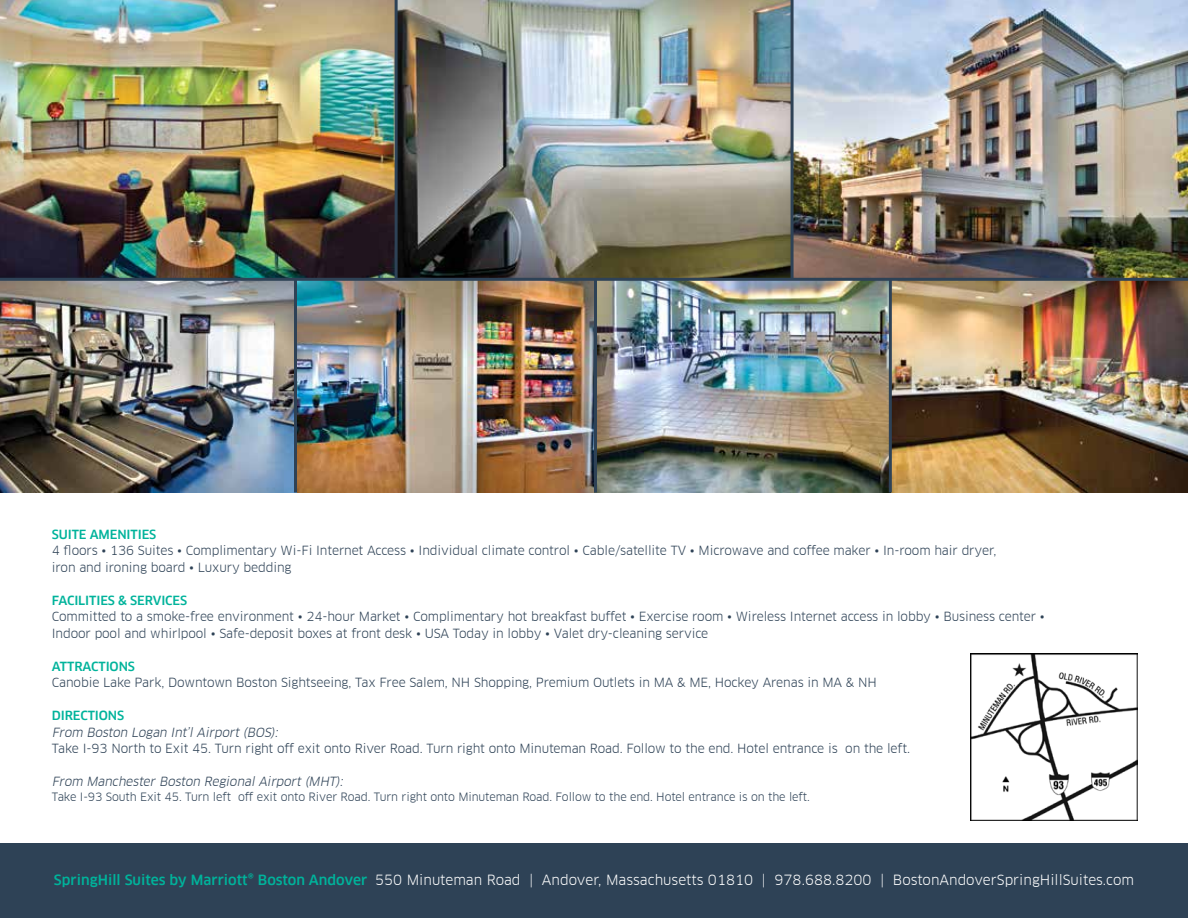
<style>
.page{position:relative;width:1188px;height:918px;background:#fff}
.page>*{position:absolute;margin:0;border:0;box-sizing:border-box;transform-origin:0 0}
.t1{font:13.8px "Clan Offc";color:#fff}
.t2{font:12.3px/16.5px "Clan Offc";letter-spacing:-.01em;color:#2e4256}
.t3{font:italic 12.3px "Clan Offc";color:#2e4256}
.t4{font:500 12.3px "Clan Offc";letter-spacing:-.01em;color:#00b39b}
.t5{font:11.25px "Clan Offc";letter-spacing:-.01em;color:#2e4256}
.s1{font-weight:500;color:#00b39b}
</style>
<div class="page">
<div style="left:0;top:843px;width:1188px;height:75px;background:#2e4256"></div>
<img style="left:970px;top:653px;width:168px;height:167px">
<img style="left:0;top:0;width:1188px;height:278px">
<img style="left:0;top:281px;width:1188px;height:211px">
<hr style="left:0;top:278px;width:1188px;height:3px;background:#2e4256">
<hr style="left:395px;top:0;width:3px;height:280px;background:#2e4256">
<hr style="left:791px;top:0;width:3px;height:280px;background:#2e4256">
<hr style="left:889px;top:279px;width:3px;height:213px;background:#2e4256">
<hr style="left:594px;top:279px;width:3px;height:213px;background:#2e4256">
<hr style="left:294px;top:279px;width:3px;height:213px;background:#2e4256">
<p class="t4" style="left:52px;top:527px;width:106px">SUITE AMENITIES</p>
<p class="t2" style="left:52px;top:542px;width:946px">4 floors • 136 Suites • Complimentary Wi-Fi Internet Access • Individual climate control • Cable/satellite TV • Microwave and coffee maker • In-room hair dryer, iron and ironing board • Luxury bedding</p>
<p class="t4" style="left:52px;top:593px;width:137px">FACILITIES &amp; SERVICES</p>
<p class="t2" style="left:52px;top:608px;width:994px">Committed to a smoke-free environment • 24-hour Market • Complimentary hot breakfast buffet • Exercise room • Wireless Internet access in lobby • Business center •<br>Indoor pool and whirlpool • Safe-deposit boxes at front desk • USA Today in lobby • Valet dry-cleaning service</p>
<p class="t4" style="left:52px;top:659px;width:85px">ATTRACTIONS</p>
<p class="t2" style="left:52px;top:674px;width:826px">Canobie Lake Park, Downtown Boston Sightseeing, Tax Free Salem, NH Shopping, Premium Outlets in MA &amp; ME, Hockey Arenas in MA &amp; NH</p>
<p class="t4" style="left:52px;top:709px;width:74px">DIRECTIONS</p>
<p class="t3" style="left:52px;top:725px;width:230px">From Boston Logan Int’l Airport (BOS):</p>
<p class="t2" style="left:52px;top:740px;width:860px">Take I-93 North to Exit 45. Turn right off exit onto River Road. Turn right onto Minuteman Road. Follow to the end. Hotel entrance is on the left.</p>
<p class="t3" style="left:52px;top:775px;width:295px">From Manchester Boston Regional Airport (MHT):</p>
<p class="t5" style="left:52px;top:791px;width:760px">Take I-93 South Exit 45. Turn left off exit onto River Road. Turn right onto Minuteman Road. Follow to the end. Hotel entrance is on the left.</p>
<p class="t1" style="left:54px;top:873px;width:1082px"><span class="s1">SpringHill Suites by Marriott® Boston Andover</span> 550 Minuteman Road | Andover, Massachusetts 01810 | 978.688.8200 | BostonAndoverSpringHillSuites.com</p>
</div>
